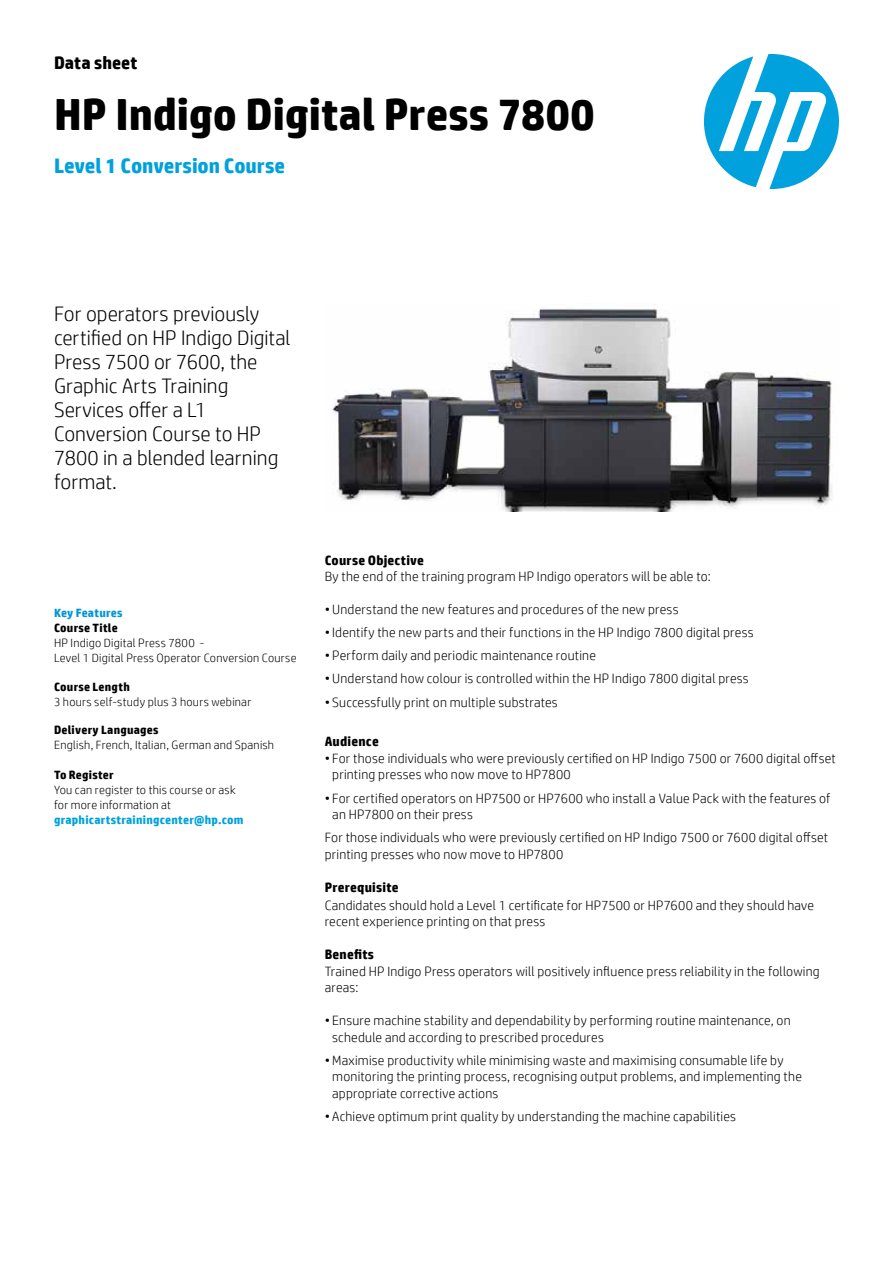
<style>
.page{position:relative;width:893px;height:1263px;background:#fff}
.page>*{position:absolute;margin:0;border:0;box-sizing:border-box;transform-origin:0 0}
.t1{font:700 45px "HP Simplified";color:#000}
.t2{font:300 21px/24px "HP Simplified";color:#000}
.t3{font:700 21px "HP Simplified";letter-spacing:-.005em;color:#00a1dd}
.t4{font:700 18px "HP Simplified";color:#000}
.t5{font:300 13.5px/16.5px "HP Simplified";letter-spacing:.015em;color:#000}
.t6{font:700 13.5px "HP Simplified";letter-spacing:.015em;color:#000}
.t7{font:300 12px/15px "HP Simplified";letter-spacing:.02em;color:#000}
.t8{font:700 12px "HP Simplified";letter-spacing:.02em;color:#000}
.t9{font:700 12px "HP Simplified";letter-spacing:.02em;color:#00a1dd}
.t10{font:700 12px "HP Simplified";letter-spacing:.02em;color:#0096d6}
</style>
<div class="page">
<img style="left:332px;top:308px;width:500px;height:204px">
<svg style="left:704px;top:54px;width:135px;height:135px"></svg>
<h3 class="t4" style="left:54px;top:52px;width:85px">Data sheet</h3>
<h1 class="t1" style="left:54px;top:88px;width:542px">HP Indigo Digital Press 7800</h1>
<h2 class="t3" style="left:54px;top:153px;width:233px">Level 1 Conversion Course</h2>
<h2 class="t2" style="left:54px;top:301px;width:238px">For operators previously certified on HP Indigo Digital<br>Press 7500 or 7600, the<br>Graphic Arts Training<br>Services offer a L1<br>Conversion Course to HP<br>7800 in a blended learning format.</h2>
<p class="t10" style="left:54px;top:606px;width:70px">Key Features</p>
<p class="t8" style="left:54px;top:621px;width:65px">Course Title</p>
<p class="t7" style="left:54px;top:635px;width:244px">HP Indigo Digital Press 7800 -<br>Level 1 Digital Press Operator Conversion Course</p>
<p class="t8" style="left:54px;top:680px;width:77px">Course Length</p>
<p class="t7" style="left:54px;top:694px;width:199px">3 hours self-study plus 3 hours webinar</p>
<p class="t8" style="left:54px;top:723px;width:106px">Delivery Languages</p>
<p class="t7" style="left:54px;top:737px;width:222px">English, French, Italian, German and Spanish</p>
<p class="t8" style="left:54px;top:768px;width:61px">To Register</p>
<p class="t7" style="left:54px;top:782px;width:183px">You can register to this course or ask for more information at</p>
<p class="t9" style="left:54px;top:813px;width:191px">graphicartstrainingcenter@hp.com</p>
<p class="t6" style="left:325px;top:552px;width:101px">Course Objective</p>
<p class="t5" style="left:325px;top:568px;width:388px">By the end of the training program HP Indigo operators will be able to:</p>
<p class="t5" style="left:325px;top:601px;width:355px">• Understand the new features and procedures of the new press</p>
<p class="t5" style="left:325px;top:624px;width:430px">•Identify the new parts and their functions in the HP Indigo 7800 digital press</p>
<p class="t5" style="left:325px;top:647px;width:273px">• Perform daily and periodic maintenance routine</p>
<p class="t5" style="left:325px;top:670px;width:426px">• Understand how colour is controlled within the HP Indigo 7800 digital press</p>
<p class="t5" style="left:325px;top:694px;width:235px">• Successfully print on multiple substrates</p>
<p class="t6" style="left:325px;top:734px;width:56px">Audience</p>
<p class="t5" style="left:332px;top:750px;width:505px;text-indent:-8px">• For those individuals who were previously certified on HP Indigo 7500 or 7600 digital offset printing presses who now move to HP7800</p>
<p class="t5" style="left:332px;top:790px;width:500px;text-indent:-8px">• For certified operators on HP7500 or HP7600 who install a Value Pack with the features of an HP7800 on their press</p>
<p class="t5" style="left:325px;top:829px;width:505px">For those individuals who were previously certified on HP Indigo 7500 or 7600 digital offset printing presses who now move to HP7800</p>
<p class="t6" style="left:325px;top:879px;width:75px">Prerequisite</p>
<p class="t5" style="left:325px;top:897px;width:491px">Candidates should hold a Level 1 certificate for HP7500 or HP7600 and they should have recent experience printing on that press</p>
<p class="t6" style="left:325px;top:947px;width:51px">Benefits</p>
<p class="t5" style="left:325px;top:963px;width:497px">Trained HP Indigo Press operators will positively influence press reliability in the following areas:</p>
<p class="t5" style="left:332px;top:1012px;width:460px;text-indent:-8px">• Ensure machine stability and dependability by performing routine maintenance, on schedule and according to prescribed procedures</p>
<p class="t5" style="left:332px;top:1052px;width:471px;text-indent:-8px">•Maximise productivity while minimising waste and maximising consumable life by monitoring the printing process, recognising output problems, and implementing the appropriate corrective actions</p>
<p class="t5" style="left:325px;top:1108px;width:413px">• Achieve optimum print quality by understanding the machine capabilities</p>
</div>
